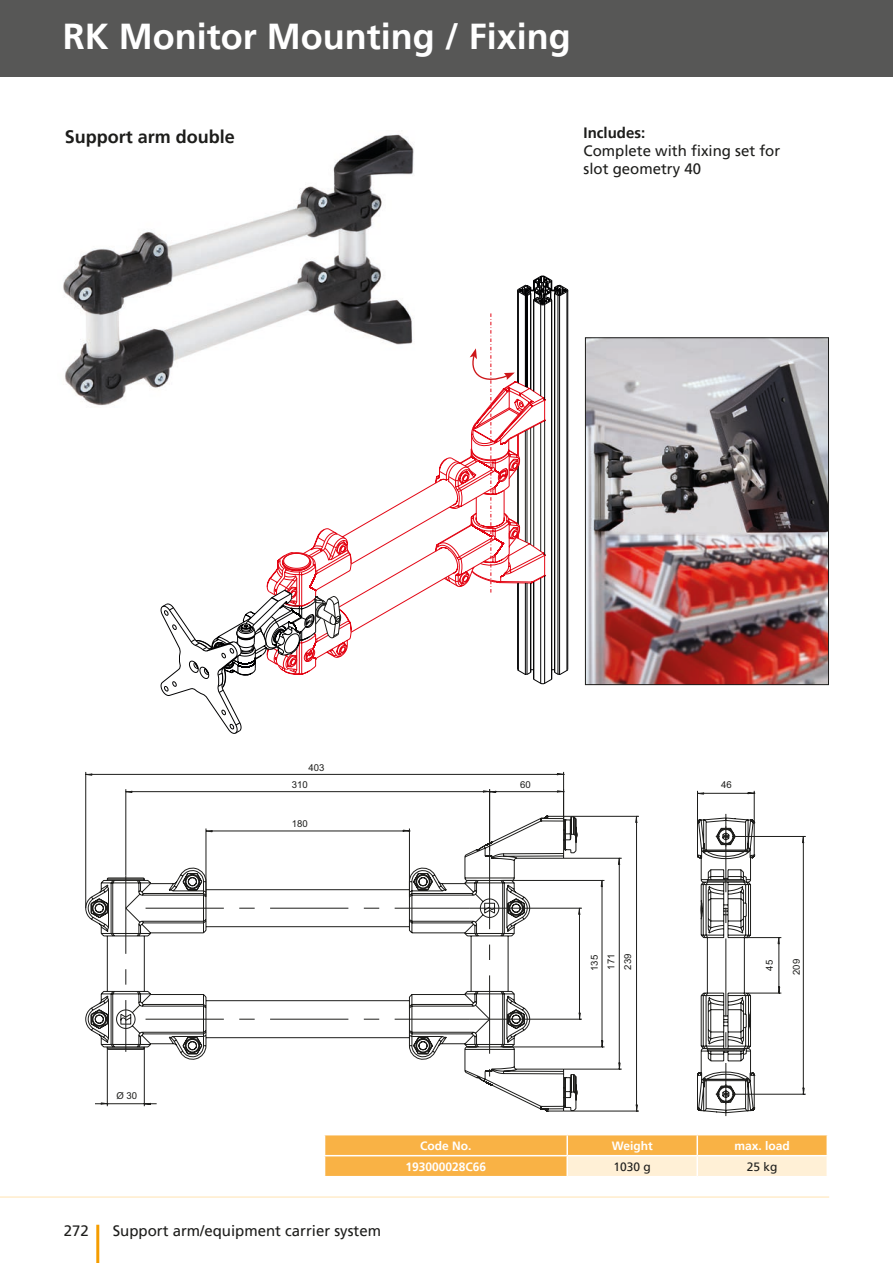
<style>
.page{position:relative;width:893px;height:1263px;background:#fff}
.page>*{position:absolute;margin:0;border:0;box-sizing:border-box;transform-origin:0 0}
.t1{font:700 36px "Frutiger LT Pro";color:#fff}
.t2{font:700 18px "Frutiger LT Pro";color:#1d1d1b}
.t3{font:15px/18px "Frutiger LT Pro";color:#1d1d1b}
.t4{font:700 15px "Frutiger LT Pro";color:#1d1d1b}
.t5{font:700 12px "Frutiger LT Pro";color:#fff}
.t6{font:12px "Frutiger LT Pro";color:#1d1d1b}
.t7{font:9.6px/16.6px "Arial";color:#1d1d1b}
</style>
<div class="page">
<div style="left:0;top:0;width:893px;height:77px;background:#575756"></div>
<hr style="left:96px;top:1225px;width:3px;height:38px;background:#f59d00">
<hr style="left:0;top:1196px;width:829px;height:2px;background:#ffeccb">
<svg style="left:161px;top:276px;width:407px;height:458px"></svg>
<img style="left:63px;top:134px;width:363px;height:273px">
<svg style="left:324px;top:1135px;width:504px;height:41px;background:#fac573"></svg>
<svg style="left:85px;top:771px;width:479px;height:138px"></svg>
<svg style="left:94px;top:788px;width:545px;height:324px"></svg>
<svg style="left:697px;top:790px;width:109px;height:326px"></svg>
<img style="left:587px;top:339px;width:240px;height:344px">
<div style="left:585px;top:337px;width:244px;height:348px;border:1px solid #1d1d1b"></div>
<h1 class="t1" style="left:63px;top:15px;width:510px">RK Monitor Mounting / Fixing</h1>
<p class="t2" style="left:65px;top:126px;width:172px">Support arm double</p>
<p class="t4" style="left:583px;top:124px;width:63px">Includes:</p>
<p class="t3" style="left:583px;top:142px;width:198px">Complete with fixing set for slot geometry 40</p>
<p class="t7" style="left:308px;top:759px;width:17px">403</p>
<p class="t7" style="left:292px;top:776px;width:17px">310</p>
<p class="t7" style="left:292px;top:815px;width:17px">180</p>
<p class="t7" style="left:520px;top:776px;width:12px">60</p>
<p class="t7" style="left:721px;top:776px;width:12px">46</p>
<p class="t7" style="left:586px;top:971px;width:19px;rotate:-90deg">135<br>171<br>239</p>
<p class="t7" style="left:761px;top:970px;width:12px;rotate:-90deg">45</p>
<p class="t7" style="left:788px;top:975px;width:17px;rotate:-90deg">209</p>
<p class="t7" style="left:116px;top:1088px;width:22px">Ø 30</p>
<p class="t3" style="left:64px;top:1222px;width:27px">272</p>
<p class="t3" style="left:113px;top:1222px;width:270px">Support arm/equipment carrier system</p>
<p class="t5" style="left:420px;top:1138px;width:53px">Code No.</p>
<p class="t5" style="left:612px;top:1138px;width:43px">Weight</p>
<p class="t5" style="left:735px;top:1138px;width:57px">max. load</p>
<p class="t5" style="left:405px;top:1159px;width:82px">193000028C66</p>
<p class="t6" style="left:614px;top:1159px;width:39px">1030 g</p>
<p class="t6" style="left:747px;top:1159px;width:32px">25 kg</p>
</div>
